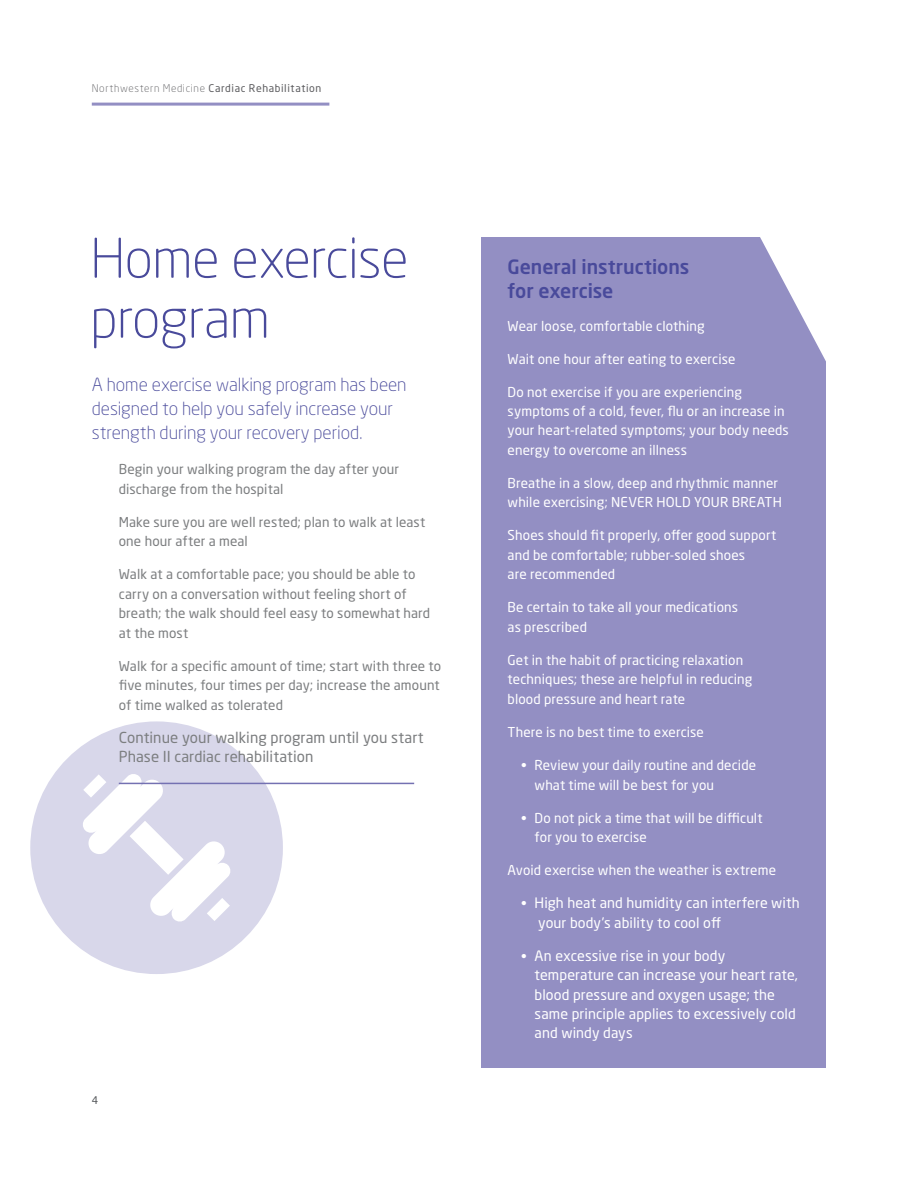
<style>
.page{position:relative;width:918px;height:1188px;background:#fff}
.page>*{position:absolute;margin:0;border:0;box-sizing:border-box;transform-origin:0 0}
.NM_-_Section_Headlin{font:300 54px/60px "Neo Sans Pro";letter-spacing:-.01em;color:#494a9b}
.NM_-_Body_Subhead{font:500 19.5px/24px "Neo Sans Pro";color:#494a9b}
.NM_-_Body_Highlight{font:300 18px/24px "Neo Sans Pro";letter-spacing:-.005em;color:#494a9b}
.NM_-_Bullet_List__la{font:15px/19.5px "Neo Sans Pro";letter-spacing:.005em;color:#7c7e80}
.NM_-_Bullet_List{font:14.25px/19.5px "Neo Sans Pro";letter-spacing:.005em;color:#fff}
.NM_-_Bullet_List-2{font:13.5px/19.5px "Neo Sans Pro";letter-spacing:.01em;color:#fff}
.NM_-_Bullet_List-3{font:13.5px/19.5px "Neo Sans Pro";letter-spacing:.01em;color:#7c7e80}
.t1{font:10.5px "Neo Sans Pro";letter-spacing:.055em;color:#5c5c5f}
.t2{font:10.5px "Neo Sans Pro";color:#54575a}
.s1{font-weight:300}
.s2{font-size:13.5px}
</style>
<div class="page">
<hr style="left:92px;top:103px;width:237px;height:3px;background:#938fc3">
<div style="left:482px;top:238px;width:344px;height:830px;background:#938fc3"></div>
<svg style="left:749px;top:237px;width:77px;height:124px"></svg>
<div style="left:30px;top:721px;width:253px;height:253px;background:#d8d7ea;border-radius:50%"></div>
<svg style="left:83px;top:774px;width:148px;height:148px"></svg>
<hr style="left:119px;top:783px;width:295px;height:1px;background:#7471b2">
<p class="t1" style="left:92px;top:82px;width:231px"><span class="s1">Northwestern Medicine</span> Cardiac Rehabilitation</p>
<p class="NM_-_Section_Headlin" style="left:90px;top:228px;width:320px">Home exercise program</p>
<p class="NM_-_Body_Highlight" style="left:92px;top:372px;width:316px">A home exercise walking program has been designed to help you safely increase your strength during your recovery period.</p>
<p class="NM_-_Bullet_List-3" style="left:119px;top:460px;width:282px">Begin your walking program the day after your discharge from the hospital</p>
<p class="NM_-_Bullet_List-3" style="left:119px;top:512px;width:308px">Make sure you are well rested; plan to walk at least one hour after a meal</p>
<p class="NM_-_Bullet_List-3" style="left:119px;top:564px;width:313px">Walk at a comfortable pace; you should be able to carry on a conversation without feeling short of breath; the walk should feel easy to somewhat hard at the most</p>
<p class="NM_-_Bullet_List-3" style="left:119px;top:656px;width:324px;text-align:justify">Walk for a specific amount of time; start with three to five minutes, four times per day; increase the amount of time walked as tolerated</p>
<p class="NM_-_Bullet_List__la" style="left:119px;top:727px;width:306px">Continue your walking program until you start<br>Phase II cardiac rehabilitation</p>
<p class="t2" style="left:92px;top:1094px;width:8px">4</p>
<p class="NM_-_Body_Subhead" style="left:508px;top:254px;width:183px">General instructions for exercise</p>
<p class="NM_-_Bullet_List-2" style="left:508px;top:316px;width:199px">Wear loose, comfortable clothing</p>
<p class="NM_-_Bullet_List-2" style="left:508px;top:349px;width:229px">Wait one hour after eating to exercise</p>
<p class="NM_-_Bullet_List-2" style="left:508px;top:382px;width:283px">Do not exercise if you are experiencing symptoms of a cold, fever, flu or an increase in your heart-related symptoms; your body needs energy to overcome an illness</p>
<p class="NM_-_Bullet_List-2" style="left:508px;top:473px;width:276px">Breathe in a slow, deep and rhythmic manner while exercising; NEVER HOLD YOUR BREATH</p>
<p class="NM_-_Bullet_List-2" style="left:508px;top:526px;width:270px">Shoes should fit properly, offer good support and be comfortable; rubber-soled shoes<br>are recommended</p>
<p class="NM_-_Bullet_List-2" style="left:508px;top:598px;width:232px">Be certain to take all your medications as prescribed</p>
<p class="NM_-_Bullet_List-2" style="left:508px;top:650px;width:246px">Get in the habit of practicing relaxation techniques; these are helpful in reducing blood pressure and heart rate</p>
<p class="NM_-_Bullet_List-2" style="left:508px;top:722px;width:198px">There is no best time to exercise</p>
<p class="NM_-_Bullet_List-2" style="left:535px;top:755px;width:223px;text-indent:-14px">• Review your daily routine and decide what time will be best for you</p>
<p class="NM_-_Bullet_List-2" style="left:535px;top:808px;width:230px;text-indent:-14px">• Do not pick a time that will be difficult for you to exercise</p>
<p class="NM_-_Bullet_List-2" style="left:508px;top:860px;width:270px">Avoid exercise when the weather is extreme</p>
<p class="NM_-_Bullet_List" style="left:538px;top:893px;width:263px;text-indent:-17px"><span class="s2">•</span> High heat and humidity can interfere with your body’s ability to cool off</p>
<p class="NM_-_Bullet_List" style="left:535px;top:945px;width:265px;text-indent:-14px"><span class="s2">•</span> An excessive rise in your body temperature can increase your heart rate, blood pressure and oxygen usage; the same principle applies to excessively cold and windy days</p>
</div>
